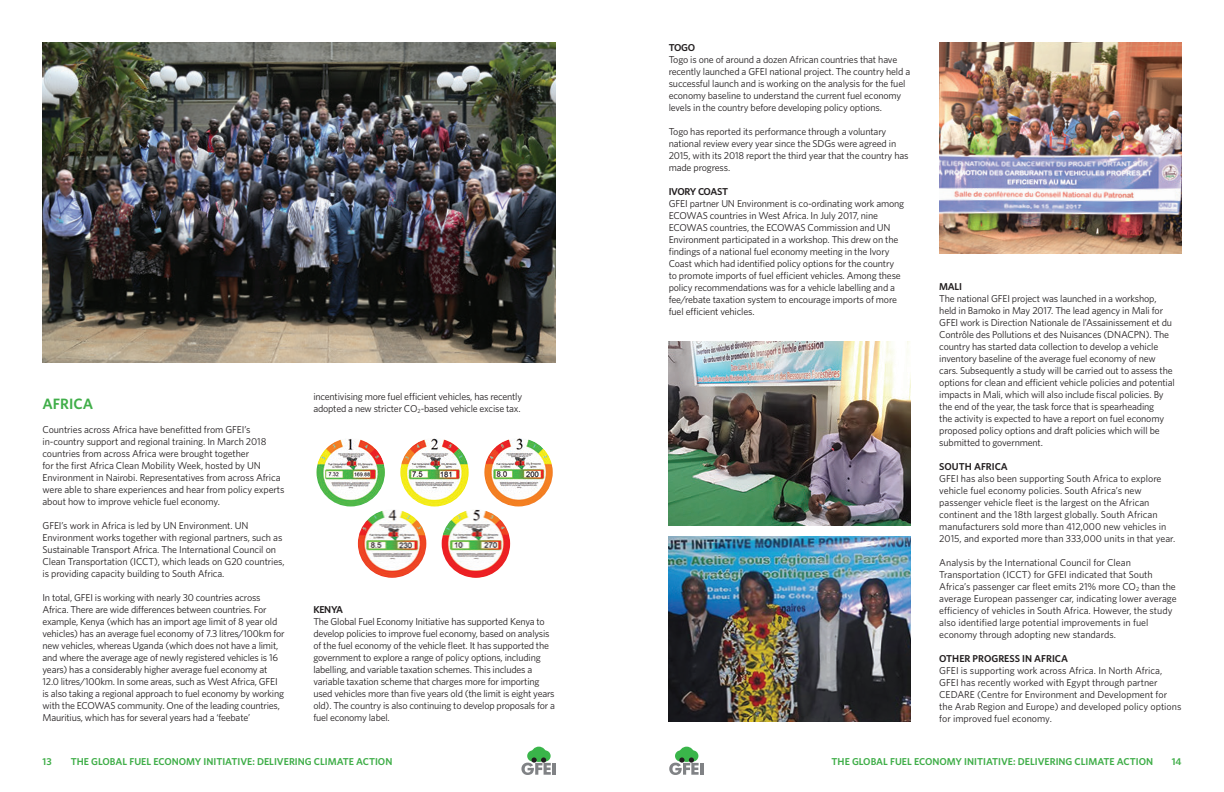
<style>
.page{position:relative;width:1224px;height:792px;background:#fff}
.page>*{position:absolute;margin:0;border:0;box-sizing:border-box;transform-origin:0 0}
.t1{font:600 15px "Whitney";color:#40ae49}
.t2{font:10px/12px "Whitney";letter-spacing:-.015em;color:#231f20}
.t3{font:600 10px "Whitney";color:#40ae49}
.t4{font:600 10px "Whitney";letter-spacing:-.005em;color:#231f20}
.t5{font:600 10px "Whitney";letter-spacing:-.05em;color:#231f20}
</style>
<div class="page">
<hr style="left:552px;top:763px;width:4px;height:12px;background:#808285">
<div style="left:531px;top:747px;width:15px;height:15px;background:#3ab54a;border-radius:50%"></div>
<div style="left:539px;top:750px;width:12px;height:12px;background:#3ab54a;border-radius:50%"></div>
<div style="left:527px;top:750px;width:11px;height:12px;background:#3ab54a;border-radius:50%"></div>
<svg style="left:521px;top:757px;width:30px;height:18px"></svg>
<img style="left:43px;top:42px;width:513px;height:321px">
<img style="left:358px;top:509px;width:68px;height:69px;border-radius:34px">
<img style="left:316px;top:438px;width:69px;height:68px;border-radius:34px">
<img style="left:400px;top:438px;width:69px;height:68px;border-radius:34px">
<img style="left:484px;top:438px;width:69px;height:68px;border-radius:34px">
<img style="left:442px;top:509px;width:68px;height:69px;border-radius:34px">
<div style="left:679px;top:747px;width:15px;height:15px;background:#3ab54a;border-radius:50%"></div>
<div style="left:687px;top:750px;width:11px;height:12px;background:#3ab54a;border-radius:50%"></div>
<div style="left:675px;top:750px;width:11px;height:12px;background:#3ab54a;border-radius:50%"></div>
<svg style="left:669px;top:757px;width:34px;height:18px"></svg>
<img style="left:669px;top:341px;width:242px;height:185px">
<img style="left:669px;top:537px;width:242px;height:184px">
<img style="left:939px;top:43px;width:242px;height:211px">
<h1 class="t1" style="left:43px;top:394px;width:52px">AFRICA</h1>
<p class="t2" style="left:43px;top:423px;width:244px">Countries across Africa have benefitted from GFEI’s in-country support and regional training. In March 2018 countries from across Africa were brought together<br>for the first Africa Clean Mobility Week, hosted by UN Environment in Nairobi. Representatives from across Africa were able to share experiences and hear from policy experts about how to improve vehicle fuel economy.</p>
<p class="t2" style="left:43px;top:519px;width:244px">GFEI’s work in Africa is led by UN Environment. UN Environment works together with regional partners, such as Sustainable Transport Africa. The International Council on Clean Transportation (ICCT), which leads on G20 countries, is providing capacity building to South Africa.</p>
<p class="t2" style="left:43px;top:591px;width:244px">In total, GFEI is working with nearly 30 countries across Africa. There are wide differences between countries. For example, Kenya (which has an import age limit of 8 year old vehicles) has an average fuel economy of 7.3 litres/100km for new vehicles, whereas Uganda (which does not have a limit, and where the average age of newly registered vehicles is 16 years) has a considerably higher average fuel economy at 12.0 litres/100km. In some areas, such as West Africa, GFEI is also taking a regional approach to fuel economy by working with the ECOWAS community. One of the leading countries, Mauritius, which has for several years had a ‘feebate’</p>
<p class="t2" style="left:313px;top:391px;width:210px">incentivising more fuel efficient vehicles, has recently adopted a new stricter CO<sub>2</sub>-based vehicle excise tax.</p>
<p class="t4" style="left:313px;top:603px;width:31px">KENYA</p>
<p class="t2" style="left:313px;top:615px;width:243px">The Global Fuel Economy Initiative has supported Kenya to develop policies to improve fuel economy, based on analysis of the fuel economy of the vehicle fleet. It has supported the government to explore a range of policy options, including labelling, and variable taxation schemes. This includes a variable taxation scheme that charges more for importing used vehicles more than five years old (the limit is eight years old). The country is also continuing to develop proposals for a fuel economy label.</p>
<p class="t3" style="left:43px;top:754px;width:11px">13</p>
<p class="t3" style="left:71px;top:754px;width:323px">THE GLOBAL FUEL ECONOMY INITIATIVE: DELIVERING CLIMATE ACTION</p>
<p class="t4" style="left:669px;top:40px;width:28px">TOGO</p>
<p class="t2" style="left:669px;top:53px;width:243px">Togo is one of around a dozen African countries that have recently launched a GFEI national project. The country held a successful launch and is working on the analysis for the fuel economy baseline to understand the current fuel economy levels in the country before developing policy options.</p>
<p class="t2" style="left:669px;top:125px;width:241px">Togo has reported its performance through a voluntary national review every year since the SDGs were agreed in 2015, with its 2018 report the third year that the country has made progress.</p>
<p class="t5" style="left:669px;top:184px;width:61px">IVORY COAST</p>
<p class="t2" style="left:669px;top:197px;width:237px">GFEI partner UN Environment is co-ordinating work among ECOWAS countries in West Africa. In July 2017, nine ECOWAS countries, the ECOWAS Commission and UN Environment participated in a workshop. This drew on the findings of a national fuel economy meeting in the Ivory Coast which had identified policy options for the country to promote imports of fuel efficient vehicles. Among these policy recommendations was for a vehicle labelling and a fee/rebate taxation system to encourage imports of more fuel efficient vehicles.</p>
<p class="t4" style="left:939px;top:280px;width:24px">MALI</p>
<p class="t2" style="left:939px;top:292px;width:237px">The national GFEI project was launched in a workshop, held in Bamoko in May 2017. The lead agency in Mali for GFEI work is Direction Nationale de l’Assainissement et du Contrôle des Pollutions et des Nuisances (DNACPN). The country has started data collection to develop a vehicle inventory baseline of the average fuel economy of new cars. Subsequently a study will be carried out to assess the options for clean and efficient vehicle policies and potential impacts in Mali, which will also include fiscal policies. By the end of the year, the task force that is spearheading<br>the activity is expected to have a report on fuel economy proposed policy options and draft policies which will be submitted to government.</p>
<p class="t4" style="left:939px;top:460px;width:70px">SOUTH AFRICA</p>
<p class="t2" style="left:939px;top:472px;width:237px">GFEI has also been supporting South Africa to explore vehicle fuel economy policies. South Africa’s new passenger vehicle fleet is the largest on the African continent and the 18th largest globally. South African manufacturers sold more than 412,000 new vehicles in 2015, and exported more than 333,000 units in that year.</p>
<p class="t2" style="left:939px;top:556px;width:239px">Analysis by the International Council for Clean Transportation (ICCT) for GFEI indicated that South Africa’s passenger car fleet emits 21% more CO<sub>2</sub> than the average European passenger car, indicating lower average efficiency of vehicles in South Africa. However, the study also identified large potential improvements in fuel economy through adopting new standards.</p>
<p class="t4" style="left:939px;top:652px;width:130px">OTHER PROGRESS IN AFRICA</p>
<p class="t2" style="left:939px;top:664px;width:244px">GFEI is supporting work across Africa. In North Africa, GFEI has recently worked with Egypt through partner CEDARE (Centre for Environment and Development for the Arab Region and Europe) and developed policy options for improved fuel economy.</p>
<p class="t3" style="left:832px;top:754px;width:323px">THE GLOBAL FUEL ECONOMY INITIATIVE: DELIVERING CLIMATE ACTION</p>
<p class="t3" style="left:1172px;top:754px;width:11px">14</p>
</div>
